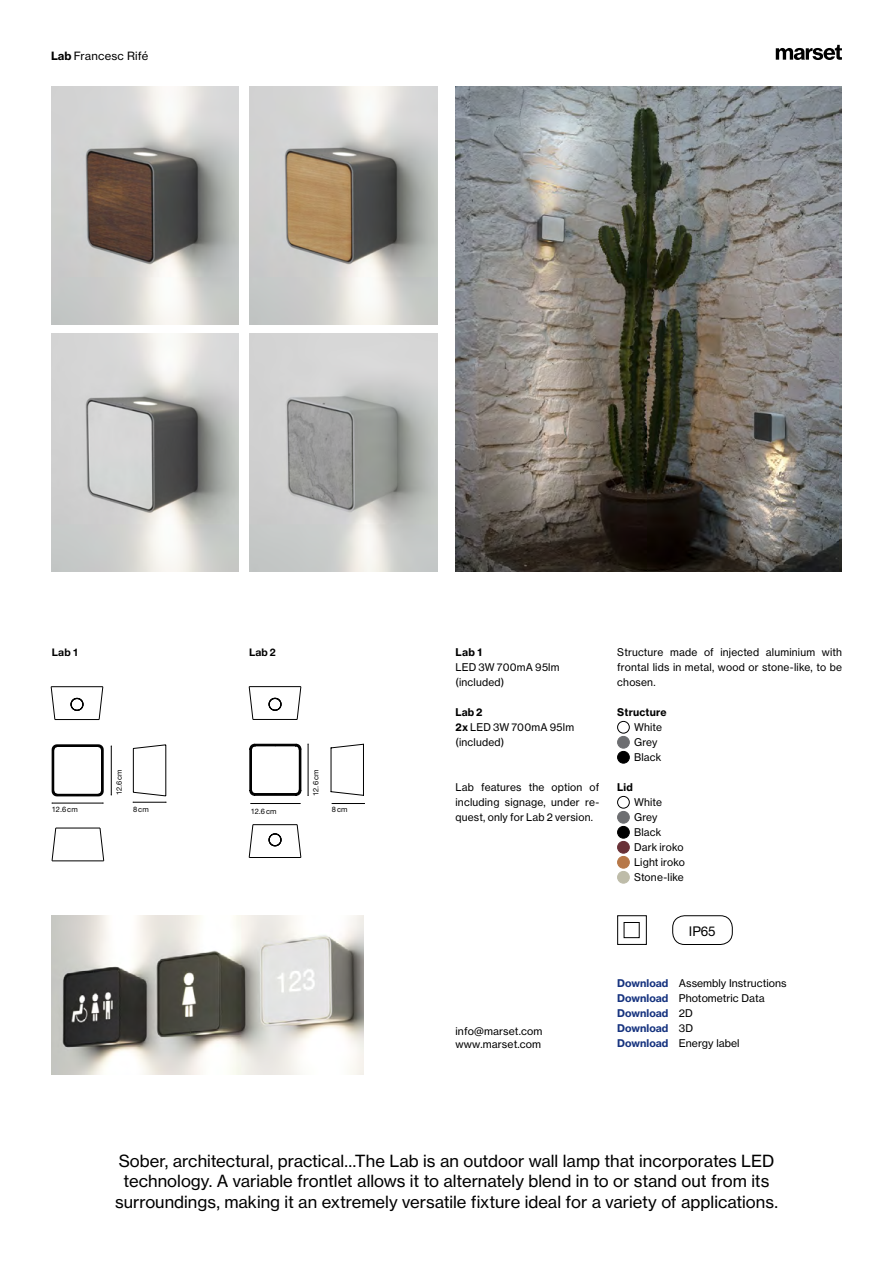
<style>
.page{position:relative;width:893px;height:1263px;background:#fff}
.page>*{position:absolute;margin:0;border:0;box-sizing:border-box;transform-origin:0 0}
.t1{font:16.5px/20.2px "N Haas Grotesk TX Pro 55 Rg";color:#000;text-align:center}
.t2{font:13.5px "Helvetica Neue LT Std";color:#000}
.t3{font:11.25px "N Haas Grotesk TX Pro 55 Rg";letter-spacing:.015em;color:#000}
.t4{font:10.5px/15px "N Haas Grotesk TX Pro 55 Rg";letter-spacing:.015em;color:#000}
.t5{font:10.5px "N Haas Grotesk TX Pro 75 Bd";letter-spacing:.015em;color:#000}
.t6{font:10.5px/15px "N Haas Grotesk TX Pro 75 Bd";color:#16337f}
.t7{font:700 10.5px "Helvetica Neue LT Std";letter-spacing:.01em;color:#000}
.t8{font:7.5px "Helvetica Neue LT Std";letter-spacing:.025em;color:#000}
.s1{font-family:"N Haas Grotesk TX Pro 75 Bd"}
.s2{font-family:"N Haas Grotesk TX Pro 75 Bd";color:#16337f}
.s3{font-family:"N Haas Grotesk TX Pro 55 Rg";color:#000}
</style>
<div class="page">
<div style="left:617px;top:721px;width:13px;height:12px;border:1px solid #000;border-radius:50%"></div>
<div style="left:618px;top:736px;width:11px;height:12px;background:#6d6e71;border-radius:50%"></div>
<div style="left:617px;top:736px;width:13px;height:12px;border:1px solid #6d6e71;border-radius:50%"></div>
<div style="left:618px;top:751px;width:11px;height:12px;background:#000;border-radius:50%"></div>
<div style="left:617px;top:751px;width:13px;height:12px;border:1px solid #000;border-radius:50%"></div>
<div style="left:617px;top:796px;width:13px;height:12px;border:1px solid #000;border-radius:50%"></div>
<div style="left:618px;top:811px;width:11px;height:12px;background:#6d6e71;border-radius:50%"></div>
<div style="left:617px;top:811px;width:13px;height:12px;border:1px solid #6d6e71;border-radius:50%"></div>
<div style="left:618px;top:826px;width:11px;height:12px;background:#000;border-radius:50%"></div>
<div style="left:617px;top:826px;width:13px;height:12px;border:1px solid #000;border-radius:50%"></div>
<div style="left:618px;top:841px;width:11px;height:12px;background:#693137;border-radius:50%"></div>
<div style="left:617px;top:841px;width:13px;height:12px;border:1px solid #693137;border-radius:50%"></div>
<div style="left:618px;top:856px;width:11px;height:12px;background:#b77848;border-radius:50%"></div>
<div style="left:617px;top:856px;width:13px;height:12px;border:1px solid #b77848;border-radius:50%"></div>
<div style="left:618px;top:871px;width:11px;height:12px;background:#bebca9;border-radius:50%"></div>
<div style="left:617px;top:871px;width:13px;height:12px;border:1px solid #bebca9;border-radius:50%"></div>
<img style="left:455px;top:86px;width:387px;height:486px">
<svg style="left:776px;top:45px;width:66px;height:15px"></svg>
<div style="left:617px;top:915px;width:30px;height:30px;border:1px solid #000"></div>
<div style="left:624px;top:922px;width:16px;height:16px;border:1px solid #000"></div>
<img style="left:51px;top:86px;width:188px;height:239px">
<div style="left:672px;top:915px;width:61px;height:30px;border:1px solid #000;border-radius:12px"></div>
<hr style="left:52px;top:803px;width:51px;height:1px;background:#000">
<hr style="left:133px;top:802px;width:33px;height:1px;background:#000">
<svg style="left:52px;top:744px;width:114px;height:52px"></svg>
<hr style="left:251px;top:803px;width:49px;height:1px;background:#000">
<svg style="left:249px;top:744px;width:115px;height:52px"></svg>
<hr style="left:332px;top:803px;width:32px;height:1px;background:#000">
<svg style="left:51px;top:687px;width:4px;height:33px"></svg>
<hr style="left:55px;top:719px;width:44px;height:1px;background:#000">
<hr style="left:51px;top:686px;width:52px;height:1px;background:#000">
<svg style="left:99px;top:686px;width:4px;height:34px"></svg>
<svg style="left:71px;top:698px;width:12px;height:13px"></svg>
<svg style="left:249px;top:687px;width:4px;height:33px"></svg>
<hr style="left:253px;top:719px;width:44px;height:1px;background:#000">
<hr style="left:249px;top:686px;width:52px;height:1px;background:#000">
<svg style="left:297px;top:686px;width:4px;height:34px"></svg>
<svg style="left:269px;top:698px;width:12px;height:13px"></svg>
<svg style="left:52px;top:828px;width:4px;height:33px"></svg>
<hr style="left:52px;top:861px;width:52px;height:1px;background:#000">
<hr style="left:56px;top:828px;width:44px;height:1px;background:#000">
<svg style="left:100px;top:828px;width:4px;height:33px"></svg>
<svg style="left:249px;top:824px;width:4px;height:33px"></svg>
<hr style="left:249px;top:857px;width:52px;height:1px;background:#000">
<hr style="left:253px;top:824px;width:44px;height:1px;background:#000">
<svg style="left:297px;top:824px;width:4px;height:34px"></svg>
<svg style="left:269px;top:833px;width:12px;height:13px"></svg>
<img style="left:51px;top:915px;width:313px;height:160px">
<img style="left:250px;top:86px;width:187px;height:239px">
<img style="left:51px;top:334px;width:188px;height:238px">
<img style="left:250px;top:334px;width:187px;height:238px">
<p class="t3" style="left:51px;top:49px;width:99px"><span class="s1">Lab</span> Francesc Rifé</p>
<p class="t7" style="left:52px;top:645px;width:28px">Lab 1</p>
<p class="t7" style="left:249px;top:645px;width:28px">Lab 2</p>
<p class="t8" style="left:115px;top:795px;width:27px;rotate:-90deg">12.6cm</p>
<p class="t8" style="left:311px;top:796px;width:27px;rotate:-90deg">12.6cm</p>
<p class="t8" style="left:52px;top:805px;width:27px">12.6cm</p>
<p class="t8" style="left:133px;top:805px;width:17px">8cm</p>
<p class="t8" style="left:251px;top:806px;width:27px">12.6cm</p>
<p class="t8" style="left:332px;top:805px;width:17px">8cm</p>
<p class="t5" style="left:455px;top:646px;width:28px">Lab 1</p>
<p class="t4" style="left:455px;top:660px;width:106px">LED 3W 700mA 95lm (included)</p>
<p class="t5" style="left:455px;top:706px;width:28px">Lab 2</p>
<p class="t4" style="left:455px;top:720px;width:120px"><span class="s1">2x</span> LED 3W 700mA 95lm (included)</p>
<p class="t4" style="left:455px;top:780px;width:145px;text-align:justify">Lab features the option of including signage, under re&shy;quest, only for Lab 2 version.</p>
<p class="t4" style="left:455px;top:1024px;width:88px;line-height:13.5px">info@marset.com www.marset.com</p>
<p class="t4" style="left:617px;top:645px;width:226px;text-align:justify">Structure made of injected aluminium with frontal lids in metal, wood or stone-like, to be chosen.</p>
<p class="t5" style="left:617px;top:706px;width:51px">Structure</p>
<p class="t4" style="left:634px;top:720px;width:30px">White<br>Grey<br>Black</p>
<p class="t5" style="left:617px;top:781px;width:17px">Lid</p>
<p class="t4" style="left:634px;top:795px;width:53px">White<br>Grey<br>Black<br>Dark iroko<br>Light iroko<br>Stone-like</p>
<p class="t2" style="left:689px;top:923px;width:28px">IP65</p>
<p class="t4" style="left:617px;top:976px;width:171px"><span class="s2">Download</span> Assembly Instructions<br><span class="s2">Download</span> Photometric Data</p>
<p class="t6" style="left:617px;top:1006px;width:77px">Download <span class="s3">2D<br></span>Download <span class="s3">3D</span></p>
<p class="t4" style="left:617px;top:1036px;width:124px"><span class="s2">Download</span> Energy label</p>
<p class="t1" style="left:115px;top:1151px;width:664px">Sober, architectural, practical…The Lab is an outdoor wall lamp that incorporates LED technology. A variable frontlet allows it to alternately blend in to or stand out from its surroundings, making it an extremely versatile fixture ideal for a variety of applications.</p>
</div>
